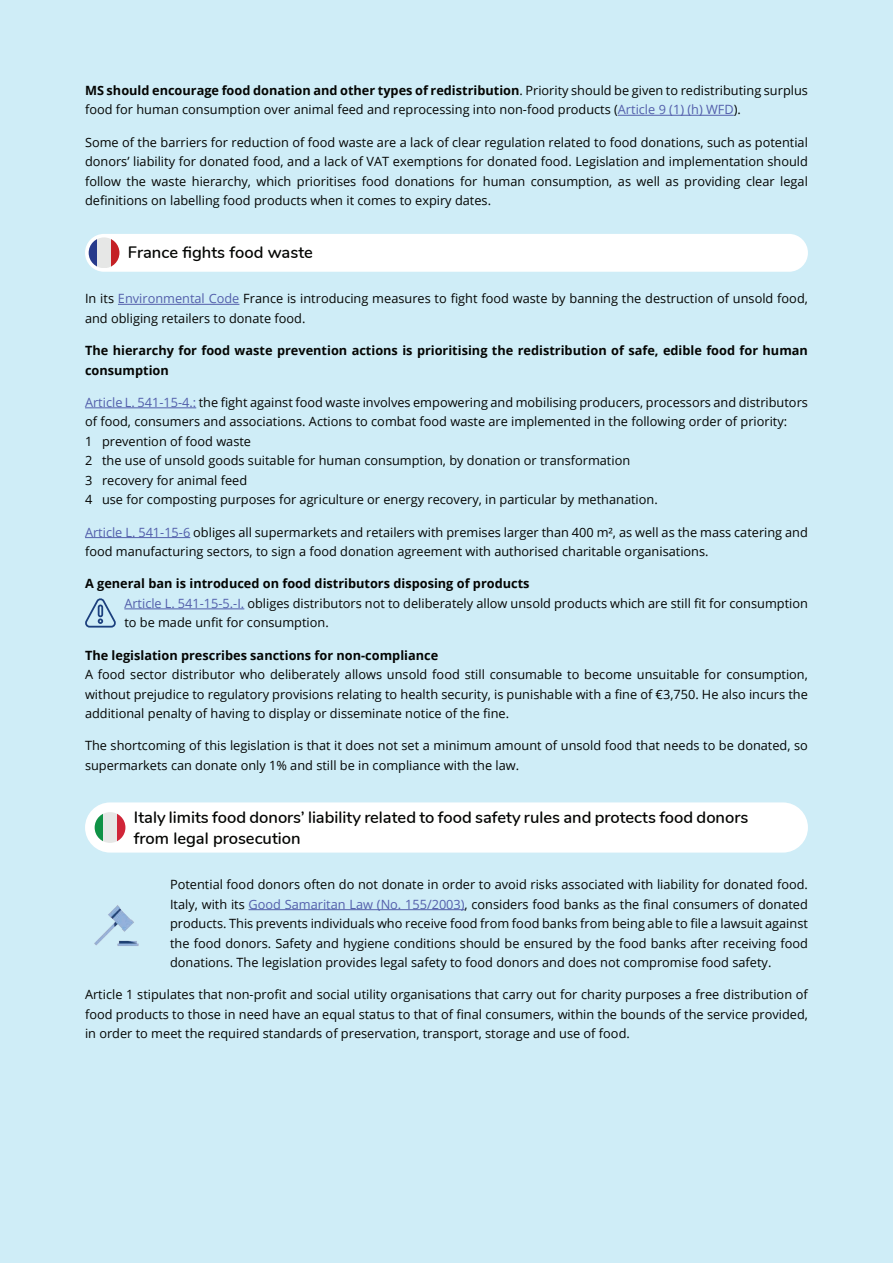
<style>
.page{position:relative;width:893px;height:1263px;background:#cfedf7}
.page>*{position:absolute;margin:0;border:0;box-sizing:border-box;transform-origin:0 0}
.t1{font:600 16.5px/21px "Nunito";color:#040503}
.t2{font:12.75px/19.5px "Open Sans";color:#040503}
.t3{font:700 12.75px/19.5px "Open Sans";color:#040503}
.s1{font-weight:700}
.s2{color:#535fab}
</style>
<div class="page">
<div style="left:85px;top:802px;width:723px;height:50px;background:#fff;border-radius:25px"></div>
<svg style="left:95px;top:814px;width:8px;height:28px"></svg>
<div style="left:103px;top:812px;width:14px;height:31px;background:#e6e7e6"></div>
<svg style="left:117px;top:813px;width:8px;height:29px"></svg>
<div style="left:85px;top:234px;width:723px;height:38px;background:#fff;border-radius:19px"></div>
<svg style="left:89px;top:238px;width:8px;height:29px"></svg>
<div style="left:97px;top:237px;width:14px;height:31px;background:#e6e7e6"></div>
<svg style="left:111px;top:239px;width:8px;height:28px"></svg>
<hr style="left:618px;top:115px;width:116px;height:1px;background:#535fab">
<hr style="left:118px;top:304px;width:121px;height:1px;background:#535fab">
<hr style="left:85px;top:407px;width:111px;height:1px;background:#535fab">
<hr style="left:85px;top:537px;width:105px;height:1px;background:#535fab">
<hr style="left:124px;top:608px;width:120px;height:1px;background:#535fab">
<hr style="left:249px;top:909px;width:216px;height:1px;background:#535fab">
<svg style="left:85px;top:598px;width:31px;height:29px"></svg>
<img style="left:94px;top:905px;width:45px;height:41px">
<p class="t2" style="left:85px;top:80px;width:724px"><span class="s1">MS should encourage food donation and other types of redistribution</span>. Priority should be given to redistributing surplus food for human consumption over animal feed and reprocessing into non-food products (<span class="s2">Article 9 (1) (h) WFD</span>).</p>
<p class="t2" style="left:85px;top:132px;width:724px;text-align:justify">Some of the barriers for reduction of food waste are a lack of clear regulation related to food donations, such as potential donors’ liability for donated food, and a lack of VAT exemptions for donated food. Legislation and implementation should follow the waste hierarchy, which prioritises food donations for human consumption, as well as providing clear legal definitions on labelling food products when it comes to expiry dates.</p>
<p class="t1" style="left:128px;top:241px;width:186px">France fights food waste</p>
<p class="t2" style="left:85px;top:289px;width:724px">In its <span class="s2">Environmental Code</span> France is introducing measures to fight food waste by banning the destruction of unsold food, and obliging retailers to donate food.</p>
<p class="t3" style="left:85px;top:340px;width:724px">The hierarchy for food waste prevention actions is prioritising the redistribution of safe, edible food for human consumption</p>
<p class="t2" style="left:85px;top:392px;width:724px"><span class="s2">Article L. 541-15-4.:</span> the fight against food waste involves empowering and mobilising producers, processors and distributors of food, consumers and associations. Actions to combat food waste are implemented in the following order of priority:<br>1 prevention of food waste<br>2 the use of unsold goods suitable for human consumption, by donation or transformation<br>3 recovery for animal feed<br>4 use for composting purposes for agriculture or energy recovery, in particular by methanation.</p>
<p class="t2" style="left:85px;top:522px;width:724px"><span class="s2">Article L. 541-15-6</span> obliges all supermarkets and retailers with premises larger than 400 m², as well as the mass catering and food manufacturing sectors, to sign a food donation agreement with authorised charitable organisations.</p>
<p class="t2" style="left:124px;top:574px;width:685px;text-indent:-39px"><span class="s1">A general ban is introduced on food distributors disposing of products<br></span><span class="s2">Article L. 541-15-5.-I.</span> obliges distributors not to deliberately allow unsold products which are still fit for consumption to be made unfit for consumption.</p>
<p class="t3" style="left:85px;top:645px;width:355px">The legislation prescribes sanctions for non-compliance</p>
<p class="t2" style="left:85px;top:664px;width:724px;text-align:justify">A food sector distributor who deliberately allows unsold food still consumable to become unsuitable for consumption, without prejudice to regulatory provisions relating to health security, is punishable with a fine of €3,750. He also incurs the additional penalty of having to display or disseminate notice of the fine.</p>
<p class="t2" style="left:85px;top:736px;width:724px">The shortcoming of this legislation is that it does not set a minimum amount of unsold food that needs to be donated, so supermarkets can donate only 1% and still be in compliance with the law.</p>
<p class="t1" style="left:134px;top:806px;width:616px">Italy limits food donors’ liability related to food safety rules and protects food donors from legal prosecution</p>
<p class="t2" style="left:170px;top:874px;width:639px;text-align:justify">Potential food donors often do not donate in order to avoid risks associated with liability for donated food.<br>Italy, with its <span class="s2">Good Samaritan Law (No. 155/2003)</span>, considers food banks as the final consumers of donated products. This prevents individuals who receive food from food banks from being able to file a lawsuit against the food donors. Safety and hygiene conditions should be ensured by the food banks after receiving food donations. The legislation provides legal safety to food donors and does not compromise food safety.</p>
<p class="t2" style="left:85px;top:985px;width:724px;text-align:justify">Article 1 stipulates that non-profit and social utility organisations that carry out for charity purposes a free distribution of food products to those in need have an equal status to that of final consumers, within the bounds of the service provided, in order to meet the required standards of preservation, transport, storage and use of food.</p>
</div>
